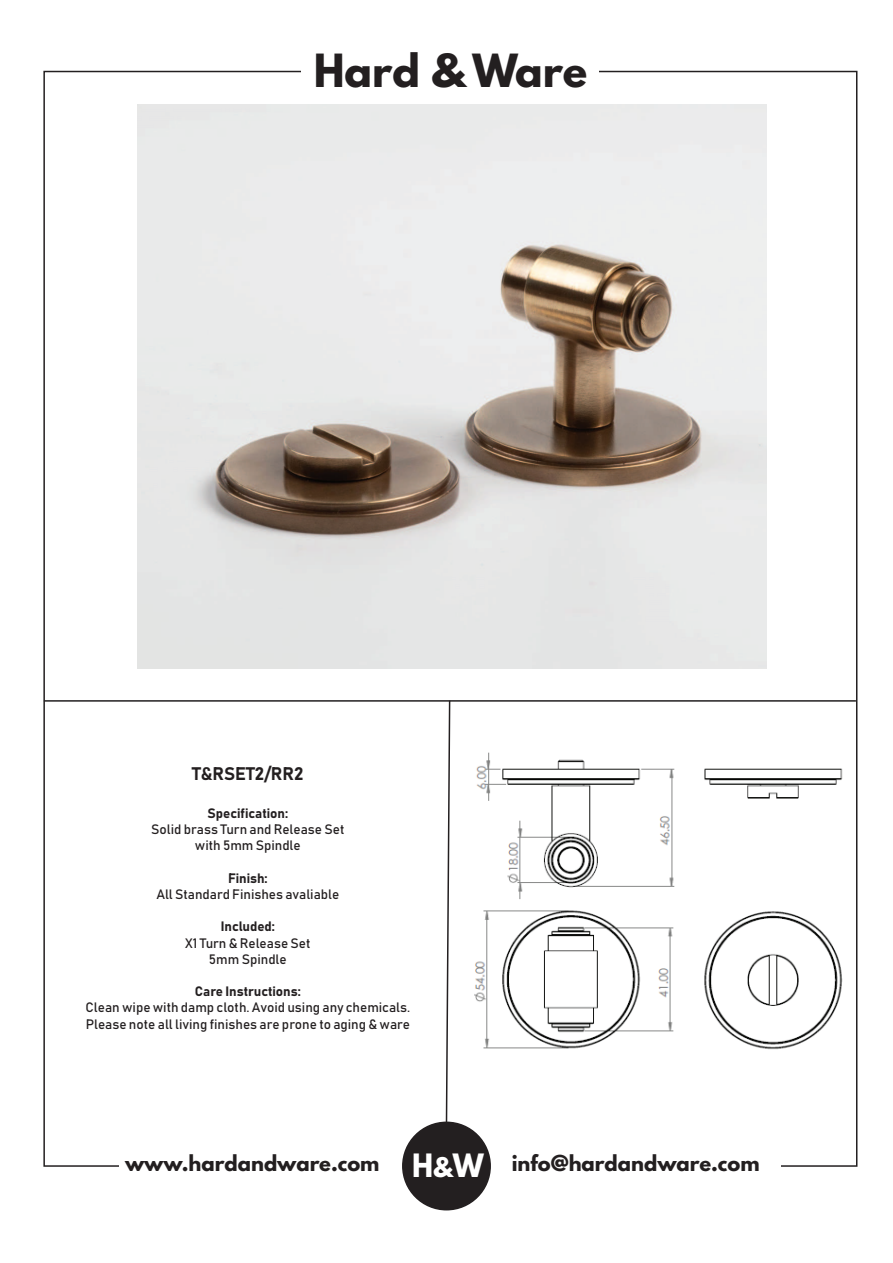
<style>
.page{position:relative;width:893px;height:1263px;background:#fff}
.page>*{position:absolute;margin:0;border:0;box-sizing:border-box;transform-origin:0 0}
.t1{font:700 40.5px "League Spartan";color:#231f20}
.t2{font:700 19.5px "League Spartan";color:#231f20}
.t3{font:18px "Bahnschrift";color:#231f20}
.t4{font:13.5px/16.2px "Bahnschrift";color:#231f20;text-align:center}
.s1{font-size:28.5px;color:#fff}
.s2{font-size:24px;color:#fff}
</style>
<div class="page">
<div style="left:403px;top:1122px;width:87px;height:88px;background:#231f20;border-radius:50%"></div>
<div style="left:402px;top:1121px;width:89px;height:89px;border:2px solid #231f20;border-radius:50%"></div>
<svg style="left:445px;top:702px;width:6px;height:422px"></svg>
<hr style="left:450px;top:700px;width:406px;height:2px;background:#231f20">
<hr style="left:44px;top:700px;width:406px;height:2px;background:#231f20">
<img style="left:138px;top:105px;width:628px;height:563px">
<img style="left:474px;top:752px;width:369px;height:298px">
<h1 class="t1" style="left:314px;top:49px;width:275px">Hard &amp; Ware</h1>
<h3 class="t3" style="left:192px;top:766px;width:113px">T&amp;RSET2/RR2</h3>
<p class="t4" style="left:151px;top:806px;width:195px">Specification:<br>Solid brass Turn and Release Set with 5mm Spindle</p>
<p class="t4" style="left:156px;top:871px;width:185px">Finish:<br>All Standard Finishes avaliable</p>
<p class="t4" style="left:185px;top:919px;width:127px">Included:<br>X1 Turn &amp; Release Set<br>5mm Spindle</p>
<p class="t4" style="left:86px;top:984px;width:326px">Care Instructions:<br>Clean wipe with damp cloth. Avoid using any chemicals.<br>Please note all living finishes are prone to aging &amp; ware</p>
<h2 class="t2" style="left:125px;top:1153px;width:360px">www.hardandware.com <span class="s1">H</span><span class="s2">&amp;</span><span class="s1">W</span></h2>
<h2 class="t2" style="left:512px;top:1153px;width:249px">info@hardandware.com</h2>
</div>
